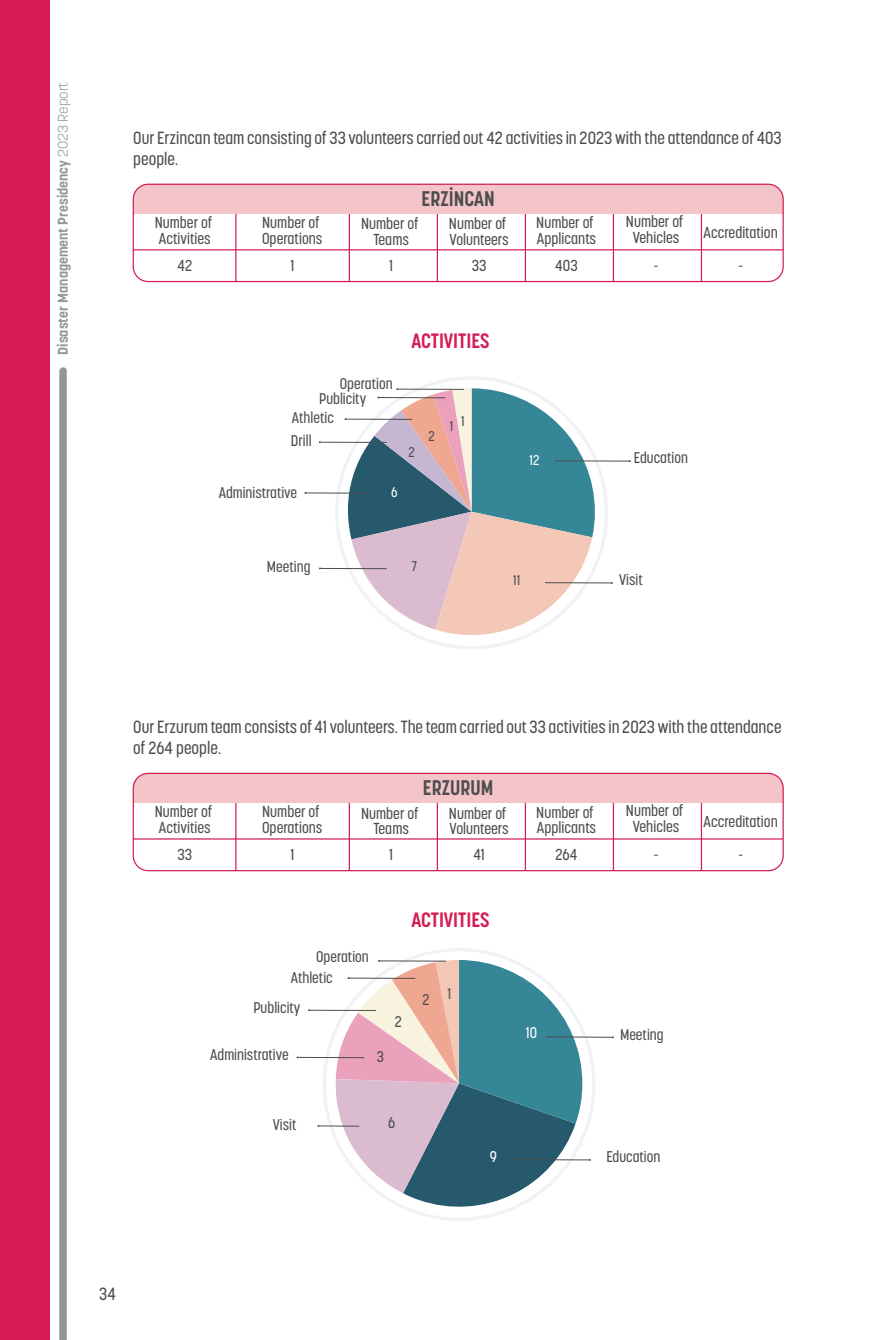
<style>
.page{position:relative;width:893px;height:1340px;background:#fff}
.page>*{position:absolute;margin:0;border:0;box-sizing:border-box;transform-origin:0 0}
.t1{font:700 21px "Korolev Condensed";color:#4d4d4f}
.t2{font:700 20.65px "Korolev Condensed";color:#d51c54}
.t3{font:500 17.5px/21px "Korolev Condensed";color:#4d4d4f}
.t4{font:500 15.75px/15.8px "Korolev Condensed";color:#4d4d4f}
.t5{font:500 15.4px/20.3px "Korolev Condensed";color:#4d4d4f}
.t6{font:500 15.4px "Korolev Condensed";color:#fff}
.t7{font:700 14px "Korolev";color:#939598}
.t8{font:500 14px "Korolev Condensed";color:#4d4d4f}
.t9{font:500 14px "Korolev Condensed";color:#fff}
.s1{font-weight:300}
</style>
<div class="page">
<div style="left:0;top:0;width:50px;height:1339px;background:#d51c54"></div>
<svg style="left:59px;top:367px;width:8px;height:972px;background:#9a9c9f"></svg>
<hr style="left:701px;top:211px;width:1px;height:70px;background:#d51c54">
<hr style="left:613px;top:211px;width:1px;height:70px;background:#d51c54">
<hr style="left:525px;top:211px;width:1px;height:70px;background:#d51c54">
<hr style="left:437px;top:211px;width:1px;height:70px;background:#d51c54">
<hr style="left:349px;top:211px;width:1px;height:70px;background:#d51c54">
<hr style="left:235px;top:211px;width:1px;height:70px;background:#d51c54">
<div style="left:133px;top:184px;width:650px;height:29px;background:#f3c5c8"></div>
<div style="left:133px;top:184px;width:651px;height:98px;border:1px solid #d51c54;border-radius:15px"></div>
<hr style="left:134px;top:249px;width:649px;height:1px;background:#d51c54">
<hr style="left:701px;top:800px;width:1px;height:70px;background:#d51c54">
<hr style="left:613px;top:800px;width:1px;height:70px;background:#d51c54">
<hr style="left:525px;top:800px;width:1px;height:70px;background:#d51c54">
<hr style="left:437px;top:800px;width:1px;height:70px;background:#d51c54">
<hr style="left:349px;top:800px;width:1px;height:70px;background:#d51c54">
<hr style="left:235px;top:800px;width:1px;height:70px;background:#d51c54">
<div style="left:133px;top:773px;width:650px;height:29px;background:#f3c5c8"></div>
<div style="left:133px;top:772px;width:651px;height:99px;border:1px solid #d51c54;border-radius:15px"></div>
<hr style="left:134px;top:838px;width:649px;height:1px;background:#d51c54">
<hr style="left:305px;top:492px;width:68px;height:1px;background:#4d4d4f">
<hr style="left:545px;top:582px;width:67px;height:1px;background:#4d4d4f">
<svg style="left:343px;top:388px;width:252px;height:258px"></svg>
<hr style="left:320px;top:568px;width:67px;height:1px;background:#4d4d4f">
<hr style="left:320px;top:442px;width:67px;height:1px;background:#4d4d4f">
<hr style="left:555px;top:460px;width:75px;height:1px;background:#4d4d4f">
<hr style="left:318px;top:1125px;width:41px;height:1px;background:#4d4d4f">
<hr style="left:546px;top:1036px;width:67px;height:1px;background:#4d4d4f">
<hr style="left:309px;top:1009px;width:67px;height:1px;background:#4d4d4f">
<svg style="left:334px;top:960px;width:248px;height:261px"></svg>
<hr style="left:297px;top:1057px;width:67px;height:1px;background:#4d4d4f">
<hr style="left:515px;top:1159px;width:75px;height:1px;background:#4d4d4f">
<p class="t7" style="left:54px;top:355px;width:274px;rotate:-90deg">Disaster Management Presidency <span class="s1">2023 Report</span></p>
<p class="t3" style="left:133px;top:127px;width:650px">Our Erzincan team consisting of 33 volunteers carried out 42 activities in 2023 with the attendance of 403 people.</p>
<h1 class="t1" style="left:422px;top:186px;width:75px">ERZİNCAN</h1>
<p class="t4" style="left:155px;top:215px;width:59px">Number of<br>Activities</p>
<p class="t4" style="left:262px;top:215px;width:62px">Number of<br>Operations</p>
<p class="t4" style="left:361px;top:216px;width:59px;text-align:center">Number of<br>Teams</p>
<p class="t4" style="left:449px;top:216px;width:61px">Number of<br>Volunteers</p>
<p class="t4" style="left:536px;top:215px;width:61px">Number of<br>Applicants</p>
<p class="t4" style="left:626px;top:214px;width:59px;text-align:center">Number of<br>Vehicles</p>
<p class="t4" style="left:704px;top:224px;width:76px">Accreditation</p>
<p class="t4" style="left:177px;top:257px;width:16px">42</p>
<p class="t4" style="left:290px;top:257px;width:5px">1</p>
<p class="t4" style="left:389px;top:257px;width:5px">1</p>
<p class="t4" style="left:472px;top:257px;width:16px">33</p>
<p class="t4" style="left:555px;top:257px;width:24px">403</p>
<p class="t4" style="left:654px;top:257px;width:6px">-</p>
<p class="t4" style="left:738px;top:257px;width:6px">-</p>
<h2 class="t2" style="left:411px;top:328px;width:79px">ACTIVITIES</h2>
<p class="t5" style="left:340px;top:373px;width:54px">Operation</p>
<p class="t5" style="left:319px;top:388px;width:49px">Publicity</p>
<p class="t5" style="left:292px;top:407px;width:43px">Athletic</p>
<p class="t5" style="left:291px;top:430px;width:22px">Drill</p>
<p class="t5" style="left:219px;top:482px;width:80px">Administrative</p>
<p class="t9" style="left:391px;top:483px;width:8px">6</p>
<p class="t8" style="left:409px;top:443px;width:8px">2</p>
<p class="t8" style="left:429px;top:428px;width:8px">2</p>
<p class="t8" style="left:450px;top:418px;width:5px">1</p>
<p class="t8" style="left:461px;top:413px;width:5px">1</p>
<p class="t9" style="left:530px;top:452px;width:11px">12</p>
<p class="t5" style="left:267px;top:556px;width:45px">Meeting</p>
<p class="t8" style="left:411px;top:557px;width:7px">7</p>
<p class="t8" style="left:513px;top:572px;width:8px">11</p>
<p class="t5" style="left:634px;top:448px;width:56px">Education</p>
<p class="t5" style="left:619px;top:569px;width:25px">Visit</p>
<p class="t3" style="left:133px;top:716px;width:650px">Our Erzurum team consists of 41 volunteers. The team carried out 33 activities in 2023 with the attendance of 264 people.</p>
<h1 class="t1" style="left:423px;top:775px;width:72px">ERZURUM</h1>
<p class="t4" style="left:155px;top:803px;width:59px">Number of<br>Activities</p>
<p class="t4" style="left:262px;top:803px;width:62px">Number of<br>Operations</p>
<p class="t4" style="left:361px;top:805px;width:59px;text-align:center">Number of<br>Teams</p>
<p class="t4" style="left:449px;top:805px;width:61px">Number of<br>Volunteers</p>
<p class="t4" style="left:536px;top:804px;width:61px">Number of<br>Applicants</p>
<p class="t4" style="left:626px;top:802px;width:59px;text-align:center">Number of<br>Vehicles</p>
<p class="t4" style="left:704px;top:813px;width:76px">Accreditation</p>
<p class="t4" style="left:177px;top:846px;width:16px">33</p>
<p class="t4" style="left:290px;top:846px;width:5px">1</p>
<p class="t4" style="left:389px;top:846px;width:5px">1</p>
<p class="t4" style="left:473px;top:846px;width:13px">41</p>
<p class="t4" style="left:555px;top:846px;width:23px">264</p>
<p class="t4" style="left:654px;top:846px;width:6px">-</p>
<p class="t4" style="left:738px;top:846px;width:6px">-</p>
<p class="t5" style="left:291px;top:946px;width:80px;text-indent:25px">Operation<br>Athletic</p>
<p class="t5" style="left:253px;top:997px;width:49px">Publicity</p>
<p class="t5" style="left:210px;top:1044px;width:80px">Administrative</p>
<p class="t5" style="left:377px;top:1046px;width:9px">3</p>
<h2 class="t2" style="left:411px;top:907px;width:79px">ACTIVITIES</h2>
<p class="t5" style="left:395px;top:1011px;width:9px">2</p>
<p class="t5" style="left:422px;top:986px;width:30px">2 1</p>
<p class="t5" style="left:273px;top:1114px;width:25px">Visit</p>
<p class="t5" style="left:388px;top:1112px;width:9px">6</p>
<p class="t6" style="left:490px;top:1147px;width:9px">9</p>
<p class="t6" style="left:526px;top:1023px;width:13px">10</p>
<p class="t5" style="left:620px;top:1024px;width:45px">Meeting</p>
<p class="t5" style="left:606px;top:1146px;width:56px">Education</p>
<p class="t3" style="left:99px;top:1283px;width:18px">34</p>
</div>
